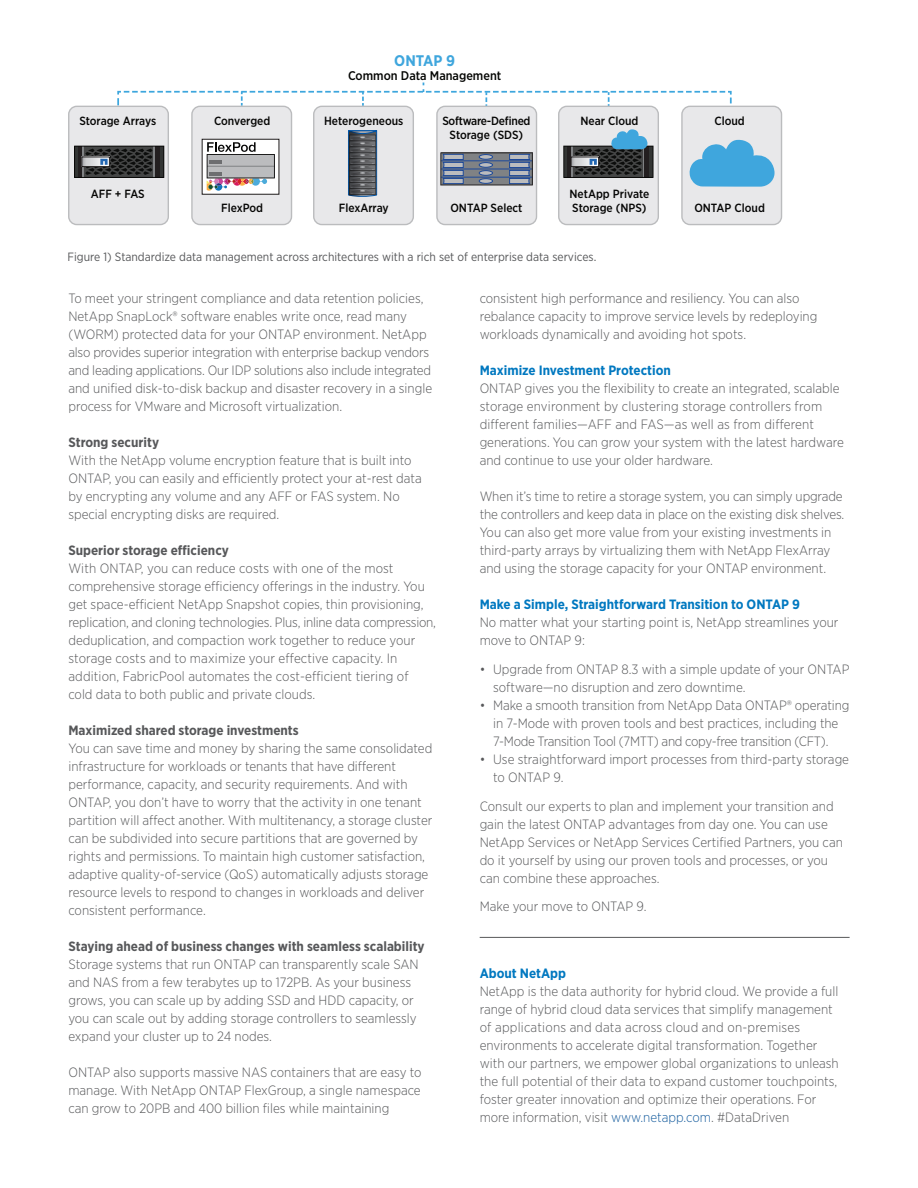
<style>
.page{position:relative;width:918px;height:1188px;background:#fff}
.page>*{position:absolute;margin:0;border:0;box-sizing:border-box;transform-origin:0 0}
.t1{font:700 15.3px "Gotham Narrow";color:#3fa6dd}
.t2{font:300 13.5px/18px "Gotham Narrow";color:#57585a}
.t3{font:700 13.5px "Gotham Narrow";color:#57585a}
.t4{font:700 13.5px "Gotham Narrow";color:#0078c0}
.t5{font:500 12.6px "Gotham Narrow";color:#040503}
.t6{font:12px "Gotham Narrow";color:#57585a}
.t7{font:500 11.85px/14px "Gotham Narrow";color:#050504}
.t8{font:500 11.85px/14px "Gotham Narrow";letter-spacing:-.02em;color:#050504;text-align:center}
.s1{color:#175d9e}
</style>
<div class="page">
<hr style="left:480px;top:937px;width:370px;height:1px;background:#57585a">
<svg style="left:116px;top:83px;width:617px;height:28px"></svg>
<div style="left:682px;top:106px;width:100px;height:119px;background:#e8e8ea;border-radius:8px"></div>
<div style="left:681px;top:106px;width:101px;height:119px;border:1px solid #bbbcbe;border-radius:8px"></div>
<div style="left:559px;top:106px;width:99px;height:119px;background:#e8e8ea;border-radius:8px"></div>
<div style="left:558px;top:106px;width:101px;height:119px;border:1px solid #bbbcbe;border-radius:8px"></div>
<div style="left:437px;top:106px;width:100px;height:119px;background:#e8e8ea;border-radius:8px"></div>
<div style="left:436px;top:106px;width:101px;height:119px;border:1px solid #bbbcbe;border-radius:8px"></div>
<div style="left:314px;top:106px;width:99px;height:119px;background:#e8e8ea;border-radius:8px"></div>
<div style="left:313px;top:106px;width:101px;height:119px;border:1px solid #bbbcbe;border-radius:8px"></div>
<div style="left:192px;top:106px;width:100px;height:119px;background:#e8e8ea;border-radius:8px"></div>
<div style="left:191px;top:106px;width:101px;height:119px;border:1px solid #bbbcbe;border-radius:8px"></div>
<div style="left:69px;top:106px;width:99px;height:119px;background:#e8e8ea;border-radius:8px"></div>
<div style="left:68px;top:106px;width:101px;height:119px;border:1px solid #bbbcbe;border-radius:8px"></div>
<svg style="left:689px;top:140px;width:86px;height:47px"></svg>
<svg style="left:74px;top:146px;width:90px;height:32px;background:#3a3c3d"></svg>
<svg style="left:440px;top:152px;width:93px;height:33px;background:#6e7b91"></svg>
<svg style="left:563px;top:129px;width:91px;height:49px"></svg>
<svg style="left:348px;top:130px;width:30px;height:67px;background:#555d67"></svg>
<div style="left:202px;top:139px;width:77px;height:55px;background:#fff"></div>
<div style="left:202px;top:139px;width:77px;height:56px;border:1px solid #211e1e"></div>
<svg style="left:207px;top:142px;width:68px;height:49px"></svg>
<hr style="left:209px;top:160px;width:13px;height:4px;background:#6d6e70">
<hr style="left:209px;top:172px;width:13px;height:4px;background:#6d6e70">
<p class="t7" style="left:79px;top:114px;width:78px">Storage Arrays</p>
<p class="t7" style="left:91px;top:186px;width:56px">AFF + FAS</p>
<p class="t7" style="left:214px;top:114px;width:58px">Converged</p>
<p class="t7" style="left:221px;top:200px;width:43px">FlexPod</p>
<p class="t1" style="left:394px;top:50px;width:62px">ONTAP 9</p>
<p class="t5" style="left:348px;top:67px;width:155px">Common Data Management</p>
<p class="t7" style="left:324px;top:114px;width:81px">Heterogeneous</p>
<p class="t7" style="left:339px;top:200px;width:51px">FlexArray</p>
<p class="t8" style="left:442px;top:114px;width:90px">Software-Defined<br>Storage (SDS)</p>
<p class="t7" style="left:450px;top:200px;width:74px">ONTAP Select</p>
<p class="t7" style="left:580px;top:114px;width:60px">Near Cloud</p>
<p class="t7" style="left:570px;top:186px;width:81px">NetApp Private<br>Storage (NPS)</p>
<p class="t6" style="left:67px;top:250px;width:530px">Figure 1) Standardize data management across architectures with a rich set of enterprise data services.</p>
<p class="t7" style="left:714px;top:114px;width:32px">Cloud</p>
<p class="t7" style="left:694px;top:200px;width:72px">ONTAP Cloud</p>
<p class="t2" style="left:68px;top:289px;width:365px">To meet your stringent compliance and data retention policies, NetApp SnapLock® software enables write once, read many (WORM) protected data for your ONTAP environment. NetApp also provides superior integration with enterprise backup vendors and leading applications. Our IDP solutions also include integrated and unified disk-to-disk backup and disaster recovery in a single process for VMware and Microsoft virtualization.</p>
<p class="t3" style="left:68px;top:434px;width:92px">Strong security</p>
<p class="t2" style="left:68px;top:451px;width:355px">With the NetApp volume encryption feature that is built into ONTAP, you can easily and efficiently protect your at-rest data by encrypting any volume and any AFF or FAS system. No special encrypting disks are required.</p>
<p class="t3" style="left:68px;top:542px;width:162px">Superior storage efficiency</p>
<p class="t2" style="left:68px;top:559px;width:369px">With ONTAP, you can reduce costs with one of the most comprehensive storage efficiency offerings in the industry. You get space-efficient NetApp Snapshot copies, thin provisioning, replication, and cloning technologies. Plus, inline data compression, deduplication, and compaction work together to reduce your storage costs and to maximize your effective capacity. In addition, FabricPool automates the cost-efficient tiering of cold data to both public and private clouds.</p>
<p class="t3" style="left:68px;top:722px;width:232px">Maximized shared storage investments</p>
<p class="t2" style="left:68px;top:739px;width:366px">You can save time and money by sharing the same consolidated infrastructure for workloads or tenants that have different performance, capacity, and security requirements. And with ONTAP, you don’t have to worry that the activity in one tenant partition will affect another. With multitenancy, a storage cluster can be subdivided into secure partitions that are governed by rights and permissions. To maintain high customer satisfaction, adaptive quality-of-service (QoS) automatically adjusts storage resource levels to respond to changes in workloads and deliver consistent performance.</p>
<p class="t3" style="left:68px;top:938px;width:358px">Staying ahead of business changes with seamless scalability</p>
<p class="t2" style="left:68px;top:955px;width:352px">Storage systems that run ONTAP can transparently scale SAN and NAS from a few terabytes up to 172PB. As your business grows, you can scale up by adding SSD and HDD capacity, or you can scale out by adding storage controllers to seamlessly expand your cluster up to 24 nodes.</p>
<p class="t2" style="left:68px;top:1063px;width:355px;text-align:justify">ONTAP also supports massive NAS containers that are easy to manage. With NetApp ONTAP FlexGroup, a single namespace can grow to 20PB and 400 billion files while maintaining</p>
<p class="t2" style="left:480px;top:289px;width:339px">consistent high performance and resiliency. You can also rebalance capacity to improve service levels by redeploying workloads dynamically and avoiding hot spots.</p>
<p class="t4" style="left:480px;top:362px;width:193px">Maximize Investment Protection</p>
<p class="t2" style="left:480px;top:379px;width:366px">ONTAP gives you the flexibility to create an integrated, scalable storage environment by clustering storage controllers from different families—AFF and FAS—as well as from different generations. You can grow your system with the latest hardware and continue to use your older hardware.</p>
<p class="t2" style="left:480px;top:487px;width:366px">When it’s time to retire a storage system, you can simply upgrade the controllers and keep data in place on the existing disk shelves.<br>You can also get more value from your existing investments in third-party arrays by virtualizing them with NetApp FlexArray and using the storage capacity for your ONTAP environment.</p>
<p class="t4" style="left:480px;top:596px;width:322px">Make a Simple, Straightforward Transition to ONTAP 9</p>
<p class="t2" style="left:480px;top:613px;width:360px">No matter what your starting point is, NetApp streamlines your move to ONTAP 9:</p>
<p class="t2" style="left:493px;top:660px;width:358px;text-indent:-14px">• Upgrade from ONTAP 8.3 with a simple update of your ONTAP software—no disruption and zero downtime.</p>
<p class="t2" style="left:480px;top:696px;width:371px;text-align:center">• Make a smooth transition from NetApp Data ONTAP® operating in 7-Mode with proven tools and best practices, including the<br>7-Mode Transition Tool (7MTT) and copy-free transition (CFT).</p>
<p class="t2" style="left:493px;top:750px;width:357px;text-indent:-14px">• Use straightforward import processes from third-party storage to ONTAP 9.</p>
<p class="t2" style="left:480px;top:797px;width:365px">Consult our experts to plan and implement your transition and gain the latest ONTAP advantages from day one. You can use NetApp Services or NetApp Services Certified Partners, you can do it yourself by using our proven tools and processes, or you can combine these approaches.</p>
<p class="t2" style="left:480px;top:897px;width:168px">Make your move to ONTAP 9.</p>
<p class="t4" style="left:480px;top:965px;width:88px">About NetApp</p>
<p class="t2" style="left:480px;top:982px;width:361px">NetApp is the data authority for hybrid cloud. We provide a full range of hybrid cloud data services that simplify management of applications and data across cloud and on-premises environments to accelerate digital transformation. Together with our partners, we empower global organizations to unleash the full potential of their data to expand customer touchpoints, foster greater innovation and optimize their operations. For more information, visit <span class="s1">www.netapp.com</span>. #DataDriven</p>
</div>
